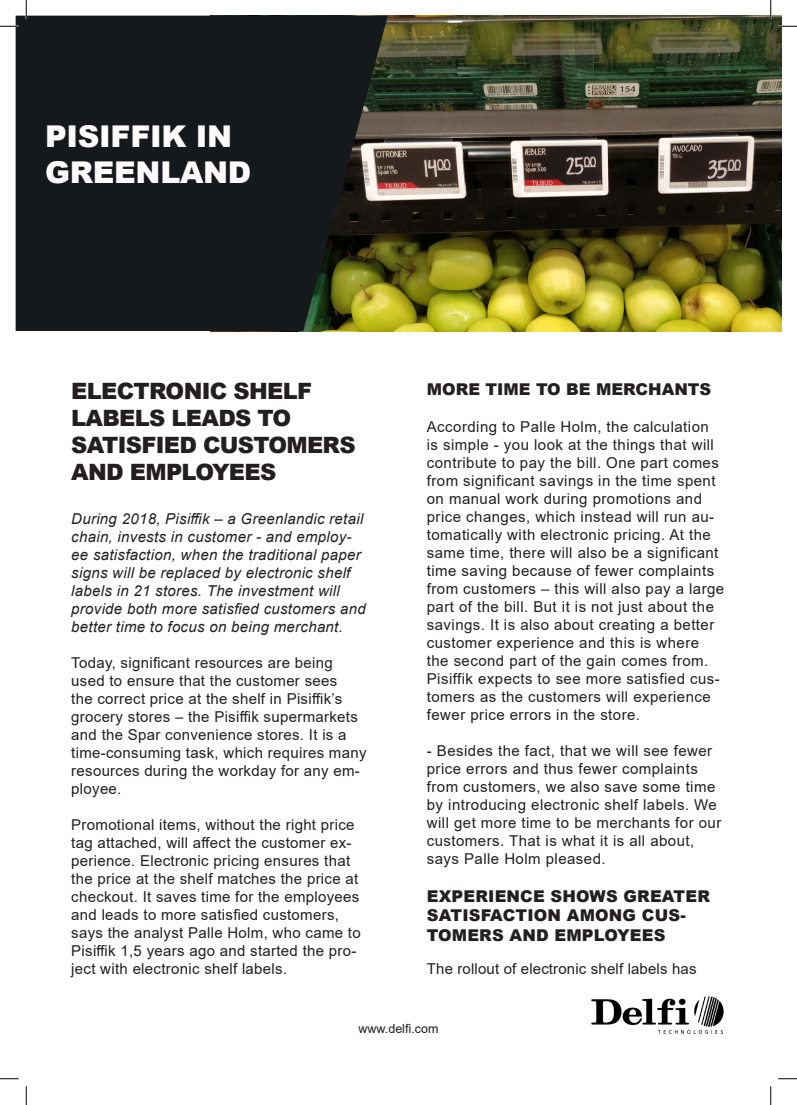
<style>
.page{position:relative;width:797px;height:1105px;background:#fff}
.page>*{position:absolute;margin:0;border:0;box-sizing:border-box;transform-origin:0 0}
.t1{font:900 30px/36px "Arial";letter-spacing:-.01em;color:#fefafc}
.t2{font:900 22.5px/27px "Arial";letter-spacing:-.03em;color:#231f20}
.t3{font:900 16.25px/19.5px "Arial";letter-spacing:.01em;color:#231f20}
.t4{font:15px/18px "Arial";letter-spacing:.03em;color:#231f20}
.t5{font:italic 15px/18px "Arial";letter-spacing:.02em;color:#231f20}
.t6{font:15px "Arial";letter-spacing:.01em;color:#231f20}
.t7{font:12.5px "Arial";color:#231f20}
</style>
<div class="page">
<img style="left:591px;top:996px;width:133px;height:38px">
<img style="left:388px;top:16px;width:393px;height:315px">
<svg style="left:16px;top:16px;width:372px;height:315px;background:#1c1f1d"></svg>
<svg style="left:0;top:25px;width:19px;height:2px"></svg>
<svg style="left:778px;top:25px;width:19px;height:2px"></svg>
<svg style="left:0;top:1078px;width:19px;height:1px"></svg>
<svg style="left:778px;top:1078px;width:19px;height:1px"></svg>
<svg style="left:25px;top:0;width:2px;height:19px"></svg>
<svg style="left:25px;top:1086px;width:2px;height:19px"></svg>
<svg style="left:770px;top:0;width:1px;height:19px"></svg>
<svg style="left:770px;top:1086px;width:1px;height:19px"></svg>
<h1 class="t1" style="left:45px;top:119px;width:207px">PISIFFIK IN<br>GREENLAND</h1>
<h2 class="t2" style="left:71px;top:378px;width:286px">ELECTRONIC SHELF<br>LABELS LEADS TO<br>SATISFIED CUSTOMERS<br>AND EMPLOYEES</h2>
<p class="t5" style="left:71px;top:510px;width:296px">During 2018, Pisiffik – a Greenlandic retail chain, invests in customer - and employ&shy;ee satisfaction, when the traditional paper signs will be replaced by electronic shelf labels in 21 stores. The investment will provide both more satisfied customers and better time to focus on being merchant.</p>
<p class="t4" style="left:71px;top:653px;width:297px">Today, significant resources are being used to ensure that the customer sees<br>the correct price at the shelf in Pisiffik’s grocery stores – the Pisiffik supermarkets and the Spar convenience stores. It is a time-consuming task, which requires many resources during the workday for any em&shy;ployee.</p>
<p class="t4" style="left:71px;top:815px;width:291px">Promotional items, without the right price tag attached, will affect the customer ex&shy;perience. Electronic pricing ensures that the price at the shelf matches the price at checkout. It saves time for the employees and leads to more satisfied customers, says the analyst Palle Holm, who came to Pisiffik 1,5 years ago and started the pro&shy;ject with electronic shelf labels.</p>
<p class="t3" style="left:427px;top:380px;width:286px">MORE TIME TO BE MERCHANTS</p>
<p class="t4" style="left:427px;top:418px;width:299px">According to Palle Holm, the calculation<br>is simple - you look at the things that will contribute to pay the bill. One part comes from significant savings in the time spent on manual work during promotions and price changes, which instead will run au&shy;tomatically with electronic pricing. At the same time, there will also be a significant time saving because of fewer complaints from customers – this will also pay a large part of the bill. But it is not just about the savings. It is also about creating a better customer experience and this is where the second part of the gain comes from.<br>Pisiffik expects to see more satisfied cus&shy;tomers as the customers will experience fewer price errors in the store.</p>
<p class="t4" style="left:427px;top:742px;width:296px">- Besides the fact, that we will see fewer price errors and thus fewer complaints from customers, we also save some time by introducing electronic shelf labels. We will get more time to be merchants for our customers. That is what it is all about, says Palle Holm pleased.</p>
<p class="t3" style="left:427px;top:887px;width:285px">EXPERIENCE SHOWS GREATER<br>SATISFACTION AMONG CUS-<br>TOMERS AND EMPLOYEES</p>
<p class="t6" style="left:427px;top:958px;width:271px">The rollout of electronic shelf labels has</p>
<p class="t7" style="left:358px;top:1020px;width:81px">www.delfi.com</p>
</div>
